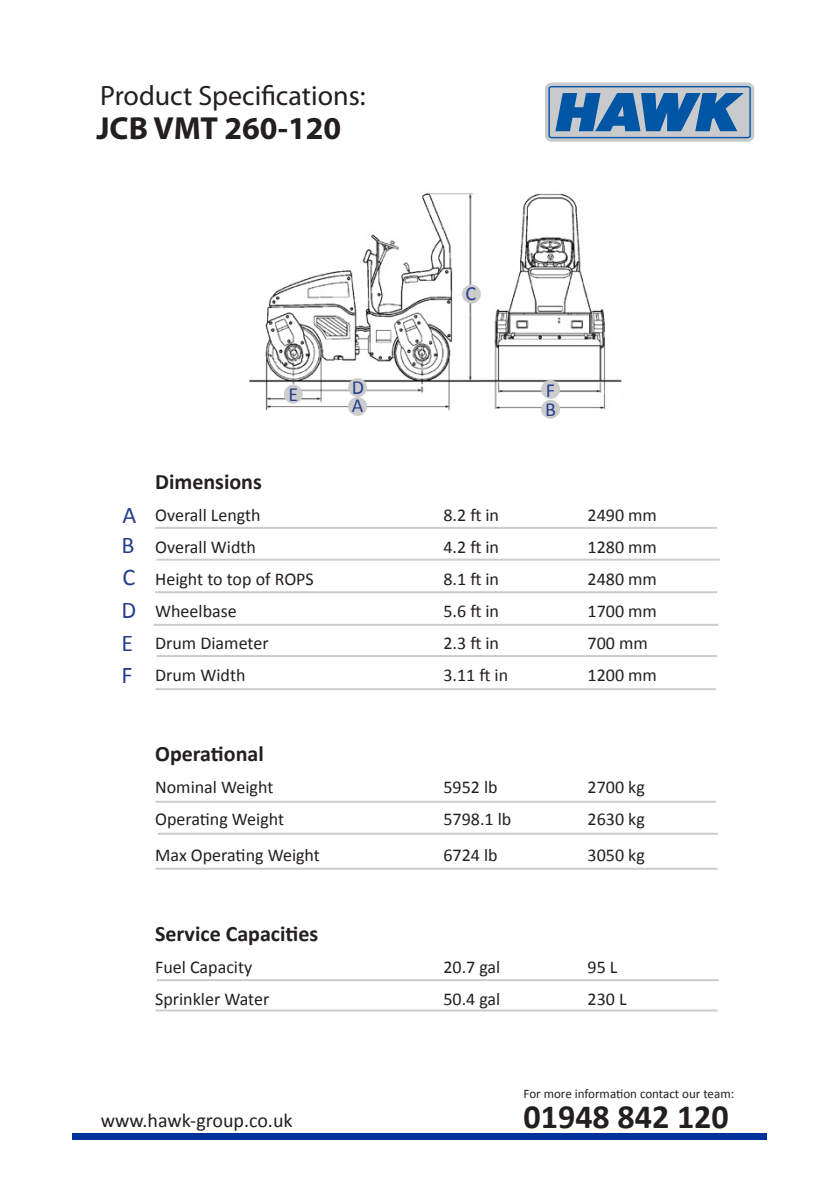
<style>
.page{position:relative;width:840px;height:1191px;background:#fff}
.page>*{position:absolute;margin:0;border:0;box-sizing:border-box;transform-origin:0 0}
.t1{font:700 34px "Calibri";color:#231f20}
.t2{font:700 32px "Myriad Pro";color:#231f20}
.t3{font:28px "Myriad Pro";color:#231f20}
.t4{font:24px "Calibri";color:#253f8e}
.t5{font:700 22px "Calibri";color:#231f20}
.t6{font:20px "Calibri";color:#231f20}
.t7{font:20px "Calibri";color:#253f8e}
.t8{font:18px "Calibri";color:#231f20}
.t9{font:13px "Calibri";color:#231f20}
</style>
<div class="page">
<hr style="left:155px;top:527px;width:561px;height:2px;background:#ccc">
<hr style="left:156px;top:558px;width:563px;height:2px;background:#ccc">
<hr style="left:155px;top:591px;width:561px;height:2px;background:#ccc">
<hr style="left:154px;top:624px;width:564px;height:2px;background:#ccc">
<hr style="left:156px;top:655px;width:560px;height:2px;background:#ccc">
<hr style="left:155px;top:867px;width:562px;height:2px;background:#ccc">
<hr style="left:155px;top:801px;width:560px;height:2px;background:#ccc">
<hr style="left:155px;top:1009px;width:562px;height:2px;background:#ccc">
<hr style="left:157px;top:979px;width:561px;height:2px;background:#ccc">
<hr style="left:158px;top:832px;width:559px;height:2px;background:#ccc">
<div style="left:72px;top:1133px;width:693px;height:7px;background:#039"></div>
<img style="left:480px;top:193px;width:142px;height:226px">
<img style="left:249px;top:193px;width:231px;height:218px">
<svg style="left:544px;top:82px;width:209px;height:60px;background:#c4c9cf"></svg>
<svg style="left:548px;top:86px;width:202px;height:52px;background:#5e8bb7"></svg>
<div style="left:540px;top:400px;width:19px;height:19px;background:#ccc;border-radius:50%"></div>
<div style="left:348px;top:397px;width:19px;height:19px;background:#ccc;border-radius:50%"></div>
<div style="left:348px;top:378px;width:19px;height:19px;background:#ccc;border-radius:50%"></div>
<div style="left:461px;top:285px;width:19px;height:18px;background:#ccc;border-radius:50%"></div>
<div style="left:283px;top:385px;width:19px;height:18px;background:#ccc;border-radius:50%"></div>
<hr style="left:155px;top:688px;width:560px;height:2px;background:#ccc">
<div style="left:540px;top:380px;width:19px;height:19px;background:#ccc;border-radius:50%"></div>
<p class="t3" style="left:100px;top:78px;width:267px">Product Specifications:</p>
<p class="t2" style="left:96px;top:107px;width:246px">JCB VMT 260-120</p>
<p class="t7" style="left:288px;top:381px;width:11px">E</p>
<p class="t7" style="left:351px;top:375px;width:14px">D</p>
<p class="t7" style="left:465px;top:281px;width:12px">C</p>
<p class="t7" style="left:545px;top:377px;width:11px">F</p>
<p class="t7" style="left:351px;top:393px;width:13px">A</p>
<p class="t7" style="left:544px;top:396px;width:12px">B</p>
<p class="t4" style="left:122px;top:499px;width:15px">A</p>
<p class="t4" style="left:121px;top:530px;width:15px">B</p>
<p class="t4" style="left:122px;top:562px;width:14px">C</p>
<p class="t4" style="left:121px;top:595px;width:16px">D</p>
<p class="t4" style="left:121px;top:628px;width:13px">E</p>
<p class="t4" style="left:121px;top:659px;width:13px">F</p>
<p class="t5" style="left:155px;top:467px;width:108px">Dimensions</p>
<p class="t8" style="left:155px;top:503px;width:107px">Overall Length</p>
<p class="t8" style="left:443px;top:503px;width:57px">8.2 ft in</p>
<p class="t8" style="left:587px;top:503px;width:71px">2490 mm</p>
<p class="t8" style="left:155px;top:535px;width:102px">Overall Width</p>
<p class="t8" style="left:443px;top:535px;width:57px">4.2 ft in</p>
<p class="t8" style="left:587px;top:535px;width:71px">1280 mm</p>
<p class="t8" style="left:155px;top:567px;width:160px">Height to top of ROPS</p>
<p class="t8" style="left:443px;top:567px;width:57px">8.1 ft in</p>
<p class="t8" style="left:587px;top:567px;width:71px">2480 mm</p>
<p class="t8" style="left:155px;top:599px;width:83px">Wheelbase</p>
<p class="t8" style="left:443px;top:599px;width:57px">5.6 ft in</p>
<p class="t8" style="left:587px;top:599px;width:71px">1700 mm</p>
<p class="t8" style="left:155px;top:631px;width:115px">Drum Diameter</p>
<p class="t8" style="left:443px;top:631px;width:57px">2.3 ft in</p>
<p class="t8" style="left:587px;top:631px;width:62px">700 mm</p>
<p class="t8" style="left:155px;top:663px;width:92px">Drum Width</p>
<p class="t8" style="left:443px;top:663px;width:66px">3.11 ft in</p>
<p class="t8" style="left:587px;top:663px;width:71px">1200 mm</p>
<p class="t5" style="left:155px;top:739px;width:110px">Operational</p>
<p class="t8" style="left:155px;top:775px;width:120px">Nominal Weight</p>
<p class="t8" style="left:443px;top:775px;width:56px">5952 lb</p>
<p class="t8" style="left:587px;top:775px;width:59px">2700 kg</p>
<p class="t8" style="left:155px;top:807px;width:130px">Operating Weight</p>
<p class="t8" style="left:443px;top:807px;width:69px">5798.1 lb</p>
<p class="t8" style="left:587px;top:807px;width:59px">2630 kg</p>
<p class="t8" style="left:155px;top:843px;width:166px">Max Operating Weight</p>
<p class="t8" style="left:443px;top:843px;width:56px">6724 lb</p>
<p class="t8" style="left:587px;top:843px;width:59px">3050 kg</p>
<p class="t5" style="left:155px;top:919px;width:165px">Service Capacities</p>
<p class="t8" style="left:155px;top:955px;width:99px">Fuel Capacity</p>
<p class="t8" style="left:443px;top:955px;width:58px">20.7 gal</p>
<p class="t8" style="left:587px;top:955px;width:31px">95 L</p>
<p class="t8" style="left:155px;top:987px;width:116px">Sprinkler Water</p>
<p class="t8" style="left:443px;top:987px;width:58px">50.4 gal</p>
<p class="t8" style="left:587px;top:987px;width:41px">230 L</p>
<p class="t9" style="left:523px;top:1085px;width:212px">For more information contact our team:</p>
<p class="t6" style="left:101px;top:1107px;width:193px">www.hawk-group.co.uk</p>
<p class="t1" style="left:523px;top:1095px;width:206px">01948 842 120</p>
</div>
